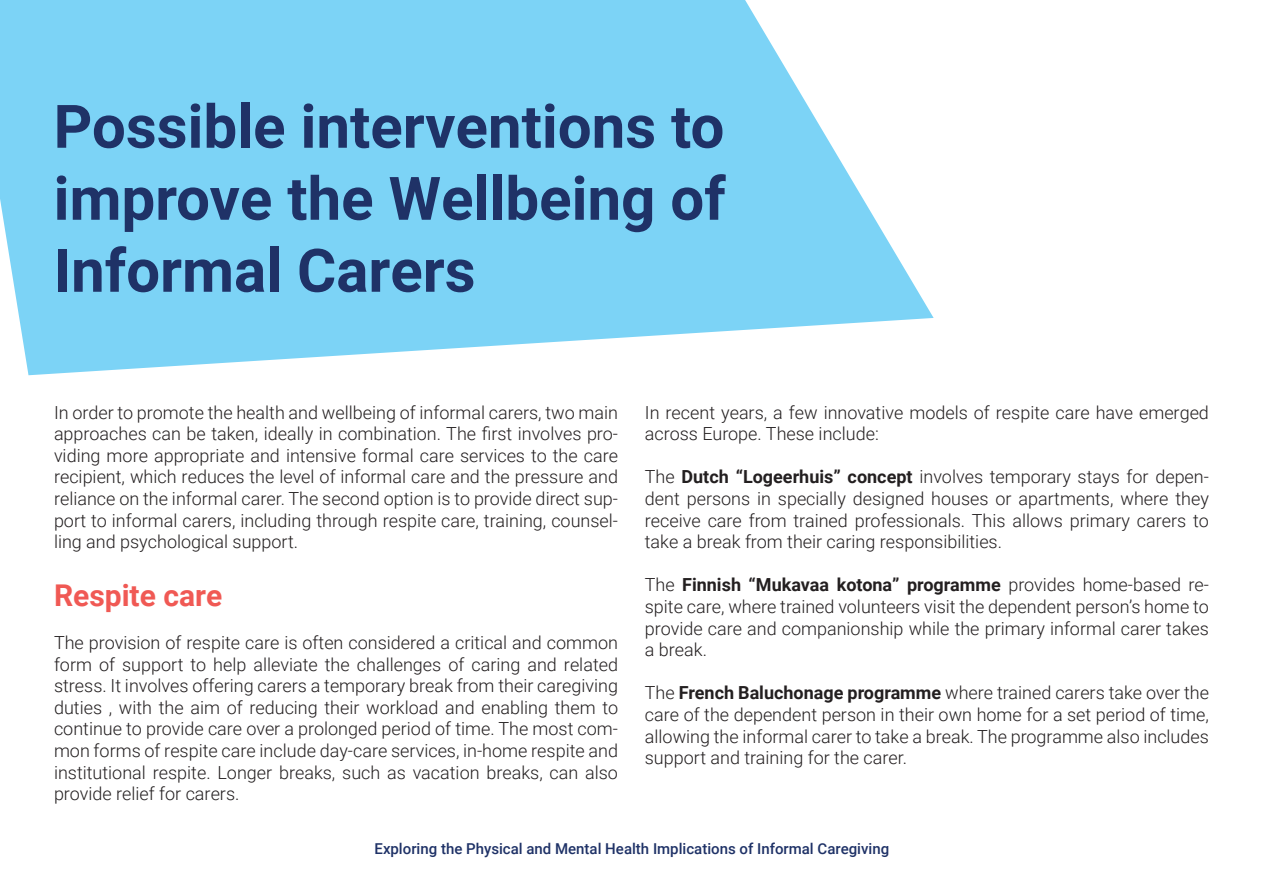
<style>
.page{position:relative;width:1263px;height:893px;background:#fff}
.page>*{position:absolute;margin:0;border:0;box-sizing:border-box;transform-origin:0 0}
.t1{font:700 60px/72px "Roboto";color:#1f3267;text-align:justify}
.t2{font:700 30px "Roboto";color:#f05954}
.t3{font:300 18px/21.6px "Roboto";color:#231f20;text-align:justify}
.t4{font:500 15px "Roboto";color:#1f3267}
.s1{font-weight:700}
</style>
<div class="page">
<svg style="left:0;top:0;width:934px;height:375px;fill:#7cd3f6"></svg>
<h1 class="t1" style="left:54px;top:88px;width:674px">Possible interventions to improve the Wellbeing of Informal Carers</h1>
<p class="t3" style="left:54px;top:401px;width:566px">In order to promote the health and wellbeing of informal carers, two main approaches can be taken, ideally in combination. The first involves pro&shy;viding more appropriate and intensive formal care services to the care recipient, which reduces the level of informal care and the pressure and reliance on the informal carer. The second option is to provide direct sup&shy;port to informal carers, including through respite care, training, counsel&shy;ling and psychological support.</p>
<h2 class="t2" style="left:54px;top:574px;width:170px">Respite care</h2>
<p class="t3" style="left:54px;top:631px;width:566px">The provision of respite care is often considered a critical and common form of support to help alleviate the challenges of caring and related stress. It involves offering carers a temporary break from their caregiving duties , with the aim of reducing their workload and enabling them to continue to provide care over a prolonged period of time. The most com&shy;mon forms of respite care include day-care services, in-home respite and institutional respite. Longer breaks, such as vacation breaks, can also provide relief for carers.</p>
<p class="t3" style="left:645px;top:401px;width:566px">In recent years, a few innovative models of respite care have emerged across Europe. These include:</p>
<p class="t3" style="left:645px;top:465px;width:566px">The <span class="s1">Dutch “Logeerhuis” concept</span> involves temporary stays for depen&shy;dent persons in specially designed houses or apartments, where they receive care from trained professionals. This allows primary carers to take a break from their caring responsibilities.</p>
<p class="t3" style="left:645px;top:573px;width:566px">The <span class="s1">Finnish “Mukavaa kotona” programme</span> provides home-based re&shy;spite care, where trained volunteers visit the dependent person’s home to provide care and companionship while the primary informal carer takes a break.</p>
<p class="t3" style="left:645px;top:681px;width:566px">The <span class="s1">French Baluchonage programme</span> where trained carers take over the care of the dependent person in their own home for a set period of time, allowing the informal carer to take a break. The programme also includes support and training for the carer.</p>
<p class="t4" style="left:374px;top:838px;width:516px">Exploring the Physical and Mental Health Implications of Informal Caregiving</p>
</div>
